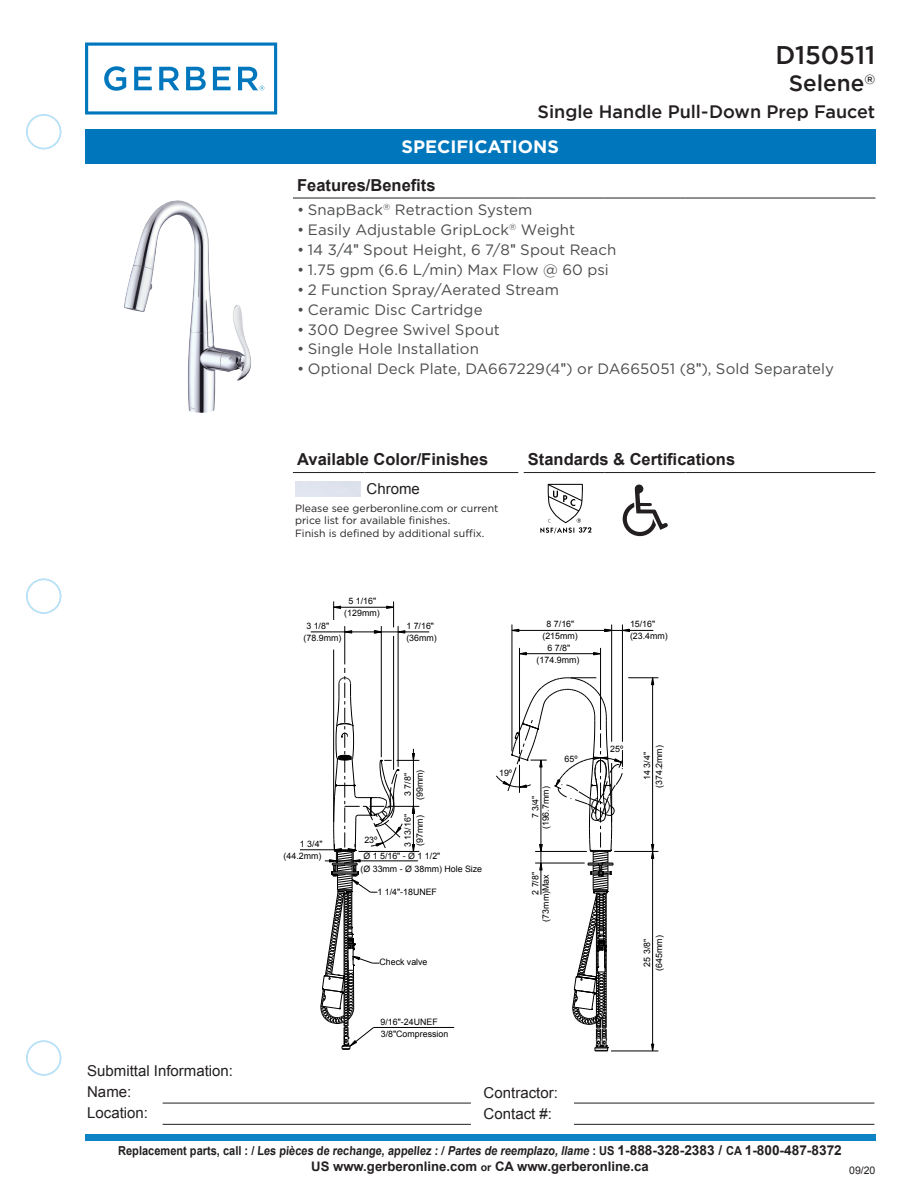
<style>
.page{position:relative;width:918px;height:1188px;background:#fff}
.page>*{position:absolute;margin:0;border:0;box-sizing:border-box;transform-origin:0 0}
.D_title_description{font:500 25.5px "Gotham";letter-spacing:-.005em;color:#231f20}
.D_title_description-2{font:500 22.5px "Gotham";color:#231f20}
.D_title_description-3{font:500 18px "Gotham";color:#231f20}
.t1{font:700 18px "Gotham";color:#fff}
.t2{font:700 16.5px "Arial";color:#231f20}
.t3{font:15px "Gotham";letter-spacing:.005em;color:#4b4c4d}
.t4{font:15px/21.3px "Arial";color:#231f20}
.t5{font:700 13.2px "Arial";color:#231f20}
.t6{font:700 12.3px "Arial";color:#231f20;scale:.89 1}
.inner_page_Maintenan{font:10.5px/12.6px "Gotham";color:#231f20}
.t7{font:10.5px "Arial";color:#231f20}
.t8{font:8.85px/11.9px "Arial";letter-spacing:.005em;color:#000;text-align:center}
.s1{font-family:"Arial"}
.s2{color:#040000}
.s3{font-style:italic}
.s4{font-size:13.65px}
.s5{font-size:10.5px}
</style>
<div class="page">
<div style="left:26px;top:114px;width:35px;height:35px;border:2px solid #b9e1f7;border-radius:50%"></div>
<div style="left:26px;top:1040px;width:35px;height:36px;border:2px solid #b9e1f7;border-radius:50%"></div>
<div style="left:26px;top:579px;width:35px;height:35px;border:2px solid #b9e1f7;border-radius:50%"></div>
<div style="left:85px;top:1135px;width:790px;height:6px;background:#0c83c4"></div>
<svg style="left:85px;top:43px;width:192px;height:72px"></svg>
<hr style="left:163px;top:1103px;width:308px;height:1px;background:#231f20">
<hr style="left:574px;top:1103px;width:300px;height:1px;background:#231f20">
<hr style="left:163px;top:1124px;width:308px;height:1px;background:#231f20">
<hr style="left:574px;top:1124px;width:300px;height:1px;background:#231f20">
<div style="left:85px;top:130px;width:790px;height:34px;background:#0077bd"></div>
<hr style="left:293px;top:198px;width:71px;height:1px;background:#231f20">
<hr style="left:364px;top:198px;width:154px;height:1px;background:#231f20">
<hr style="left:524px;top:198px;width:81px;height:1px;background:#231f20">
<hr style="left:605px;top:198px;width:81px;height:1px;background:#231f20">
<hr style="left:686px;top:198px;width:189px;height:1px;background:#231f20">
<hr style="left:524px;top:472px;width:81px;height:1px;background:#231f20">
<hr style="left:605px;top:472px;width:81px;height:1px;background:#231f20">
<hr style="left:686px;top:472px;width:189px;height:1px;background:#231f20">
<hr style="left:293px;top:472px;width:71px;height:1px;background:#231f20">
<hr style="left:364px;top:472px;width:154px;height:1px;background:#231f20">
<img style="left:124px;top:200px;width:127px;height:213px">
<svg style="left:540px;top:484px;width:51px;height:49px"></svg>
<svg style="left:623px;top:485px;width:45px;height:51px"></svg>
<svg style="left:511px;top:629px;width:8px;height:3px"></svg>
<svg style="left:604px;top:629px;width:7px;height:3px"></svg>
<svg style="left:623px;top:629px;width:7px;height:3px"></svg>
<svg style="left:593px;top:652px;width:7px;height:3px"></svg>
<svg style="left:520px;top:652px;width:7px;height:3px"></svg>
<svg style="left:651px;top:677px;width:3px;height:8px"></svg>
<svg style="left:651px;top:844px;width:3px;height:15px"></svg>
<svg style="left:651px;top:1044px;width:3px;height:7px"></svg>
<svg style="left:344px;top:630px;width:8px;height:4px"></svg>
<hr style="left:374px;top:1027px;width:80px;height:1px;background:#000">
<hr style="left:611px;top:1051px;width:47px;height:1px;background:#000">
<hr style="left:614px;top:851px;width:44px;height:1px;background:#000">
<hr style="left:512px;top:625px;width:1px;height:126px;background:#000">
<hr style="left:519px;top:648px;width:1px;height:106px;background:#000">
<hr style="left:600px;top:648px;width:1px;height:82px;background:#000">
<hr style="left:611px;top:625px;width:1px;height:117px;background:#000">
<hr style="left:622px;top:625px;width:1px;height:117px;background:#000">
<hr style="left:628px;top:678px;width:30px;height:1px;background:#000">
<hr style="left:520px;top:653px;width:81px;height:1px;background:#000">
<hr style="left:652px;top:678px;width:1px;height:373px;background:#000">
<hr style="left:512px;top:630px;width:141px;height:1px;background:#000">
<hr style="left:300px;top:850px;width:55px;height:1px;background:#000">
<hr style="left:333px;top:650px;width:1px;height:172px;background:#000">
<svg style="left:333px;top:601px;width:8px;height:19px"></svg>
<hr style="left:345px;top:626px;width:1px;height:38px;background:#000">
<hr style="left:381px;top:626px;width:1px;height:131px;background:#000">
<hr style="left:393px;top:636px;width:1px;height:134px;background:#000">
<svg style="left:374px;top:601px;width:31px;height:33px"></svg>
<hr style="left:398px;top:626px;width:1px;height:141px;background:#000">
<hr style="left:311px;top:632px;width:118px;height:1px;background:#000">
<hr style="left:334px;top:607px;width:60px;height:1px;background:#000">
<svg style="left:496px;top:678px;width:127px;height:374px"></svg>
<svg style="left:320px;top:668px;width:99px;height:382px"></svg>
<p class="D_title_description" style="left:776px;top:41px;width:101px">D150511</p>
<p class="D_title_description-2" style="left:789px;top:70px;width:88px">Selene<sup>®</sup></p>
<p class="D_title_description-3" style="left:538px;top:102px;width:339px">Single Handle Pull-Down Prep Faucet</p>
<p class="t1" style="left:402px;top:136px;width:159px">SPECIFICATIONS</p>
<p class="t2" style="left:297px;top:175px;width:140px">Features/Benefits</p>
<p class="t3" style="left:297px;top:201px;width:237px">• SnapBack<sup>®</sup> Retraction System</p>
<p class="t3" style="left:297px;top:221px;width:280px">• Easily Adjustable GripLock<sup>®</sup> Weight</p>
<p class="t3" style="left:297px;top:241px;width:321px">• 14 3/4<span class="s1">"</span> Spout Height, 6 7/8<span class="s1">"</span> Spout Reach</p>
<p class="t3" style="left:297px;top:261px;width:313px">• 1.75 gpm (6.6 L/min) Max Flow @ 60 psi</p>
<p class="t3" style="left:297px;top:281px;width:263px">• 2 Function Spray/Aerated Stream</p>
<p class="t3" style="left:297px;top:301px;width:187px">• Ceramic Disc Cartridge</p>
<p class="t3" style="left:297px;top:321px;width:204px">• 300 Degree Swivel Spout</p>
<p class="t3" style="left:297px;top:341px;width:183px">• Single Hole Installation</p>
<p class="t3" style="left:297px;top:361px;width:538px">• Optional Deck Plate, DA667229(4<span class="s1">"</span>) or DA665051 (8<span class="s1">"</span>), Sold Separately</p>
<p class="t2" style="left:297px;top:449px;width:193px">Available Color/Finishes</p>
<p class="t2" style="left:528px;top:449px;width:209px">Standards &amp; Certifications</p>
<p class="t4" style="left:367px;top:478px;width:55px">Chrome</p>
<p class="inner_page_Maintenan" style="left:295px;top:501px;width:205px">Please see gerberonline.com or current price list for available finishes.</p>
<p class="inner_page_Maintenan" style="left:295px;top:527px;width:191px">Finish is defined by additional suffix.</p>
<p class="t8" style="left:344px;top:595px;width:37px">5 1/16" (129mm)</p>
<p class="t8" style="left:304px;top:620px;width:39px;text-align:left;text-indent:3px">3 1/8" (78.9mm)</p>
<p class="t8" style="left:406px;top:620px;width:32px;text-align:left">1 7/16" (36mm)</p>
<p class="t8" style="left:542px;top:618px;width:37px">8 7/16" (215mm)</p>
<p class="t8" style="left:537px;top:642px;width:44px">6 7/8" (174.9mm)</p>
<p class="t8" style="left:630px;top:618px;width:39px;text-align:left">15/16" (23.4mm)</p>
<p class="t8" style="left:284px;top:838px;width:41px;text-align:right">1 3/4" (44.2mm)</p>
<p class="t8" style="left:364px;top:834px;width:15px">23º</p>
<p class="t8" style="left:402px;top:800px;width:32px;rotate:-90deg">3 7/8" (99mm)</p>
<p class="t8" style="left:402px;top:847px;width:34px;text-align:left;rotate:-90deg">3 13/16" (97mm)</p>
<p class="t8" style="left:360px;top:850px;width:123px;line-height:12.8px;text-align:left;text-indent:3px"><span class="s2">Ø</span> 1 5/16" - <span class="s2">Ø</span> 1 1/2"<br><span class="s2">(Ø</span> 33mm - <span class="s2">Ø</span> 38mm) Hole Size</p>
<p class="t8" style="left:377px;top:886px;width:61px">1 1/4"-18UNEF</p>
<p class="t8" style="left:499px;top:767px;width:15px">19º</p>
<p class="t8" style="left:379px;top:957px;width:50px">Check valve</p>
<p class="t8" style="left:530px;top:829px;width:44px;line-height:10.4px;rotate:-90deg">7 3/4" (196.7mm)</p>
<p class="t8" style="left:565px;top:753px;width:15px">65º</p>
<p class="t8" style="left:530px;top:922px;width:51px;line-height:10.4px;text-align:right;rotate:-90deg">2 7/8" (73mm)Max</p>
<p class="t8" style="left:610px;top:743px;width:15px">25º</p>
<p class="t8" style="left:641px;top:788px;width:44px;rotate:-90deg">14 3/4" (374.2mm)</p>
<p class="t8" style="left:641px;top:971px;width:37px;rotate:-90deg">25 3/8" (645mm)</p>
<p class="t8" style="left:381px;top:1016px;width:59px">9/16"-24UNEF</p>
<p class="t4" style="left:87px;top:1060px;width:147px">Submittal Information:<br>Name:</p>
<p class="t8" style="left:381px;top:1028px;width:69px">3/8"Compression</p>
<p class="t4" style="left:484px;top:1082px;width:76px">Contractor:</p>
<p class="t4" style="left:87px;top:1102px;width:62px">Location:</p>
<p class="t4" style="left:484px;top:1103px;width:70px">Contact #:</p>
<p class="t6" style="left:118px;top:1143px;width:815px">Replacement parts, call : / Les pièces de rechange, appellez : / <span class="s3">Partes de reemplazo, llame</span> : US <span class="s4">1-888-328-2383 /</span> CA <span class="s4">1-800-487-8372</span></p>
<p class="t5" style="left:311px;top:1158px;width:339px">US www.gerberonline.com <span class="s5">or</span> CA www.gerberonline.ca</p>
<p class="t7" style="left:849px;top:1163px;width:28px">09/20</p>
</div>
